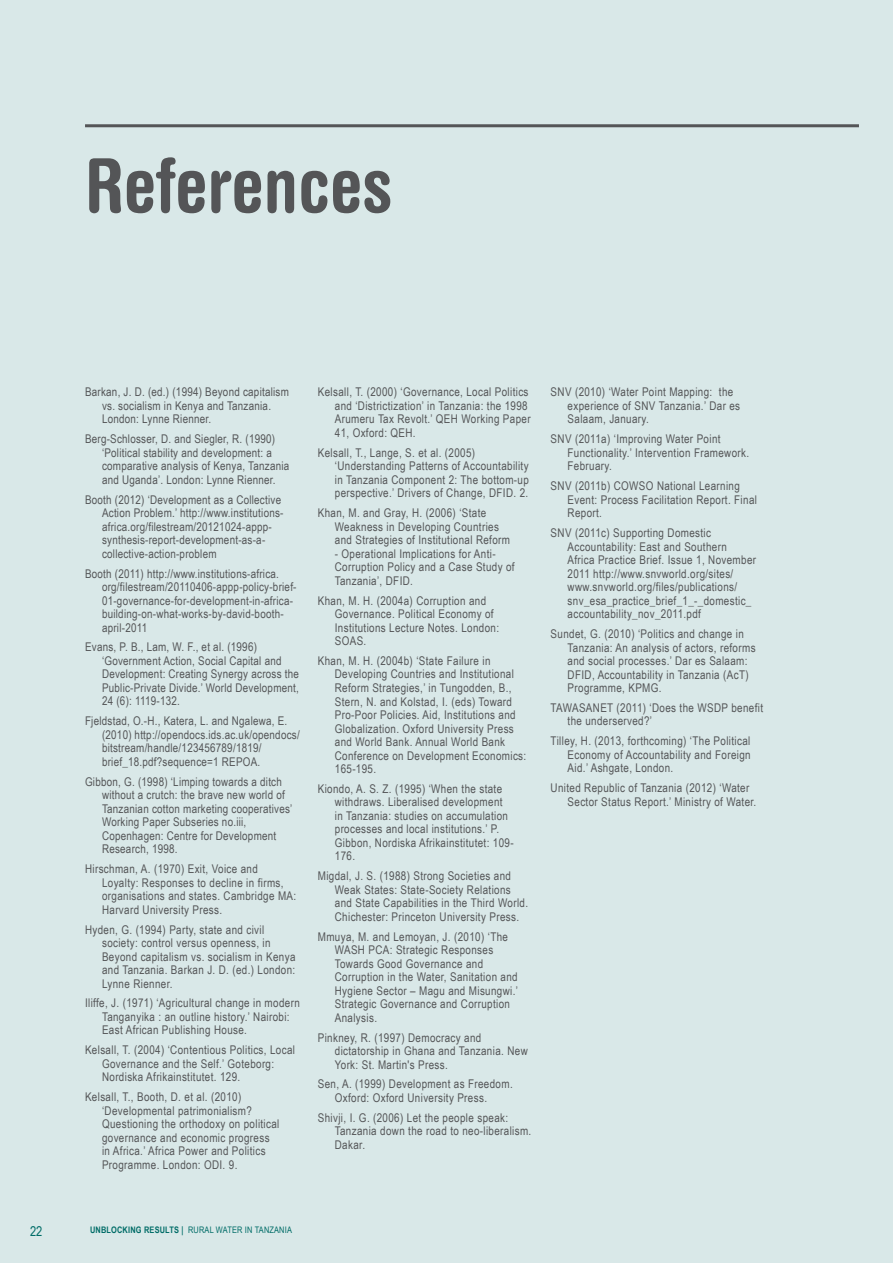
<style>
.page{position:relative;width:893px;height:1263px;background:#d9e8e8}
.page>*{position:absolute;margin:0;border:0;box-sizing:border-box;transform-origin:0 0}
.t1{font:700 condensed 75px "Helvetica Rounded LT";color:#545557}
.t2{font:13.5px "Arial Narrow";color:#006c67}
.t3{font:12px/13.5px "Arial Narrow";letter-spacing:.03em;color:#545557}
.t4{font:9px "Arial Narrow";letter-spacing:.02em;color:#006c67}
.s1{font-weight:700}
.s2{font-family:"Bell Gothic Std";font-weight:700}
</style>
<div class="page">
<hr style="left:85px;top:124px;width:774px;height:3px;background:#545557">
<h1 class="t1" style="left:85px;top:140px;width:309px">References</h1>
<p class="t3" style="left:102px;top:385px;width:188px;text-indent:-17px">Barkan, J. D. (ed.) (1994) Beyond capitalism vs. socialism in Kenya and Tanzania.<br>London: Lynne Rienner.</p>
<p class="t3" style="left:102px;top:432px;width:189px;text-indent:-17px">Berg-Schlosser, D. and Siegler, R. (1990) ‘Political stability and development: a comparative analysis of Kenya, Tanzania and Uganda’. London: Lynne Rienner.</p>
<p class="t3" style="left:102px;top:492px;width:183px;text-indent:-17px">Booth (2012) ‘Development as a Collective Action Problem.’ http://www.institutions&shy;africa.org/filestream/20121024-appp&shy;synthesis-report-development-as-a&shy;collective-action-problem</p>
<p class="t3" style="left:102px;top:566px;width:196px;text-indent:-17px">Booth (2011) http://www.institutions-africa. org/filestream/20110406-appp-policy-brief-01-governance-for-development-in-africa&shy;building-on-what-works-by-david-booth&shy;april-2011</p>
<p class="t3" style="left:102px;top:640px;width:198px;text-indent:-17px">Evans, P. B., Lam, W. F., et al. (1996) ‘Government Action, Social Capital and Development: Creating Synergy across the Public-Private Divide.’ World Development, 24 (6): 1119-132.</p>
<p class="t3" style="left:102px;top:714px;width:199px;text-indent:-17px">Fjeldstad, O.-H., Katera, L. and Ngalewa, E. (2010) http://opendocs.ids.ac.uk/opendocs/ bitstream/handle/123456789/1819/ brief_18.pdf?sequence=1 REPOA.</p>
<p class="t3" style="left:102px;top:774px;width:192px;text-indent:-17px">Gibbon, G. (1998) ‘Limping towards a ditch without a crutch: the brave new world of Tanzanian cotton marketing cooperatives’ Working Paper Subseries no.iii, Copenhagen: Centre for Development Research, 1998.</p>
<p class="t3" style="left:102px;top:862px;width:196px;text-indent:-17px">Hirschman, A. (1970) Exit, Voice and Loyalty: Responses to decline in firms, organisations and states. Cambridge MA:<br>Harvard University Press.</p>
<p class="t3" style="left:102px;top:922px;width:195px;text-indent:-17px">Hyden, G. (1994) Party, state and civil society: control versus openness, in Beyond capitalism vs. socialism in Kenya and Tanzania. Barkan J. D. (ed.) London:<br>Lynne Rienner.</p>
<p class="t3" style="left:102px;top:996px;width:199px;text-indent:-17px">Iliffe, J. (1971) ‘Agricultural change in modern<br>Tanganyika : an outline history.’ Nairobi:<br>East African Publishing House.</p>
<p class="t3" style="left:102px;top:1043px;width:194px;text-indent:-17px">Kelsall, T. (2004) ‘Contentious Politics, Local<br>Governance and the Self.’ Goteborg:<br>Nordiska Afrikainstitutet. 129.</p>
<p class="t3" style="left:102px;top:1090px;width:179px;text-indent:-17px">Kelsall, T., Booth, D. et al. (2010) ‘Developmental patrimonialism?<br>Questioning the orthodoxy on political governance and economic progress in Africa.’ Africa Power and Politics Programme. London: ODI. 9.</p>
<p class="t3" style="left:335px;top:385px;width:197px;text-indent:-17px">Kelsall, T. (2000) ‘Governance, Local Politics and ‘Districtization’ in Tanzania: the 1998<br>Arumeru Tax Revolt.’ QEH Working Paper 41, Oxford: QEH.</p>
<p class="t3" style="left:335px;top:445px;width:196px;text-indent:-17px">Kelsall, T., Lange, S. et al. (2005) ‘Understanding Patterns of Accountability in Tanzania Component 2: The bottom-up perspective.’ Drivers of Change, DFID. 2.</p>
<p class="t3" style="left:335px;top:506px;width:177px;text-indent:-17px">Khan, M. and Gray, H. (2006) ‘State<br>Weakness in Developing Countries and Strategies of Institutional Reform</p>
<p class="t3" style="left:335px;top:546px;width:181px">- Operational Implications for Anti-<br>Corruption Policy and a Case Study of<br>Tanzania’, DFID.</p>
<p class="t3" style="left:335px;top:593px;width:166px;text-indent:-17px">Khan, M. H. (2004a) Corruption and<br>Governance. Political Economy of<br>Institutions Lecture Notes. London:<br>SOAS.</p>
<p class="t3" style="left:335px;top:653px;width:193px;text-indent:-17px">Khan, M. H. (2004b) ‘State Failure in Developing Countries and Institutional Reform Strategies,’ in Tungodden, B., Stern, N. and Kolstad, I. (eds) Toward Pro-Poor Policies. Aid, Institutions and Globalization. Oxford University Press and World Bank. Annual World Bank Conference on Development Economics:<br>165-195.</p>
<p class="t3" style="left:335px;top:781px;width:180px;text-indent:-17px">Kiondo, A. S. Z. (1995) ‘When the state withdraws. Liberalised development<br>in Tanzania: studies on accumulation processes and local institutions.’ P.<br>Gibbon, Nordiska Afrikainstitutet: 109- 176.</p>
<p class="t3" style="left:335px;top:869px;width:195px;text-indent:-17px">Migdal, J. S. (1988) Strong Societies and Weak States: State-Society Relations and State Capabilities in the Third World.<br>Chichester: Princeton University Press.</p>
<p class="t3" style="left:335px;top:929px;width:185px;text-indent:-17px">Mmuya, M. and Lemoyan, J. (2010) ‘The<br>WASH PCA: Strategic Responses<br>Towards Good Governance and<br>Corruption in the Water, Sanitation and<br>Hygiene Sector – Magu and Misungwi.’<br>Strategic Governance and Corruption<br>Analysis.</p>
<p class="t3" style="left:335px;top:1030px;width:194px;text-indent:-17px">Pinkney, R. (1997) Democracy and dictatorship in Ghana and Tanzania. New<br>York: St. Martin's Press.</p>
<p class="t3" style="left:335px;top:1077px;width:179px;text-indent:-17px">Sen, A. (1999) Development as Freedom.<br>Oxford: Oxford University Press.</p>
<p class="t3" style="left:335px;top:1110px;width:198px;text-indent:-17px">Shivji, I. G. (2006) Let the people speak:<br>Tanzania down the road to neo-liberalism.<br>Dakar.</p>
<p class="t3" style="left:568px;top:385px;width:174px;text-indent:-17px">SNV (2010) ‘Water Point Mapping: the experience of SNV Tanzania.’ Dar es<br>Salaam, January.</p>
<p class="t3" style="left:568px;top:432px;width:183px;text-indent:-17px">SNV (2011a) ‘Improving Water Point<br>Functionality.’ Intervention Framework.<br>February.</p>
<p class="t3" style="left:568px;top:479px;width:191px;text-indent:-17px">SNV (2011b) COWSO National Learning<br>Event: Process Facilitation Report. Final<br>Report.</p>
<p class="t3" style="left:568px;top:526px;width:190px;text-indent:-17px">SNV (2011c) Supporting Domestic Accountability: East and Southern Africa Practice Brief. Issue 1, November 2011 http://www.snvworld.org/sites/ www.snvworld.org/files/publications/ snv_esa_practice_brief_1_-_domestic_ accountability_nov_2011.pdf</p>
<p class="t3" style="left:568px;top:626px;width:189px;text-indent:-17px">Sundet, G. (2010) ‘Politics and change in Tanzania: An analysis of actors, reforms and social processes.’ Dar es Salaam:<br>DFID, Accountability in Tanzania (AcT)<br>Programme, KPMG.</p>
<p class="t3" style="left:568px;top:700px;width:197px;text-indent:-17px">TAWASANET (2011) ‘Does the WSDP benefit the underserved?’</p>
<p class="t3" style="left:568px;top:734px;width:185px;text-align:justify;text-indent:-17px">Tilley, H. (2013, forthcoming) ‘The Political Economy of Accountability and Foreign Aid.’ Ashgate, London.</p>
<p class="t3" style="left:568px;top:781px;width:190px;text-indent:-17px">United Republic of Tanzania (2012) ‘Water<br>Sector Status Report.’ Ministry of Water.</p>
<p class="t2" style="left:30px;top:1221px;width:14px">22</p>
<p class="t4" style="left:90px;top:1223px;width:203px"><span class="s1">UNBLOCKING RESULTS</span> <span class="s2">|</span> Rural water in Tanzania</p>
</div>
